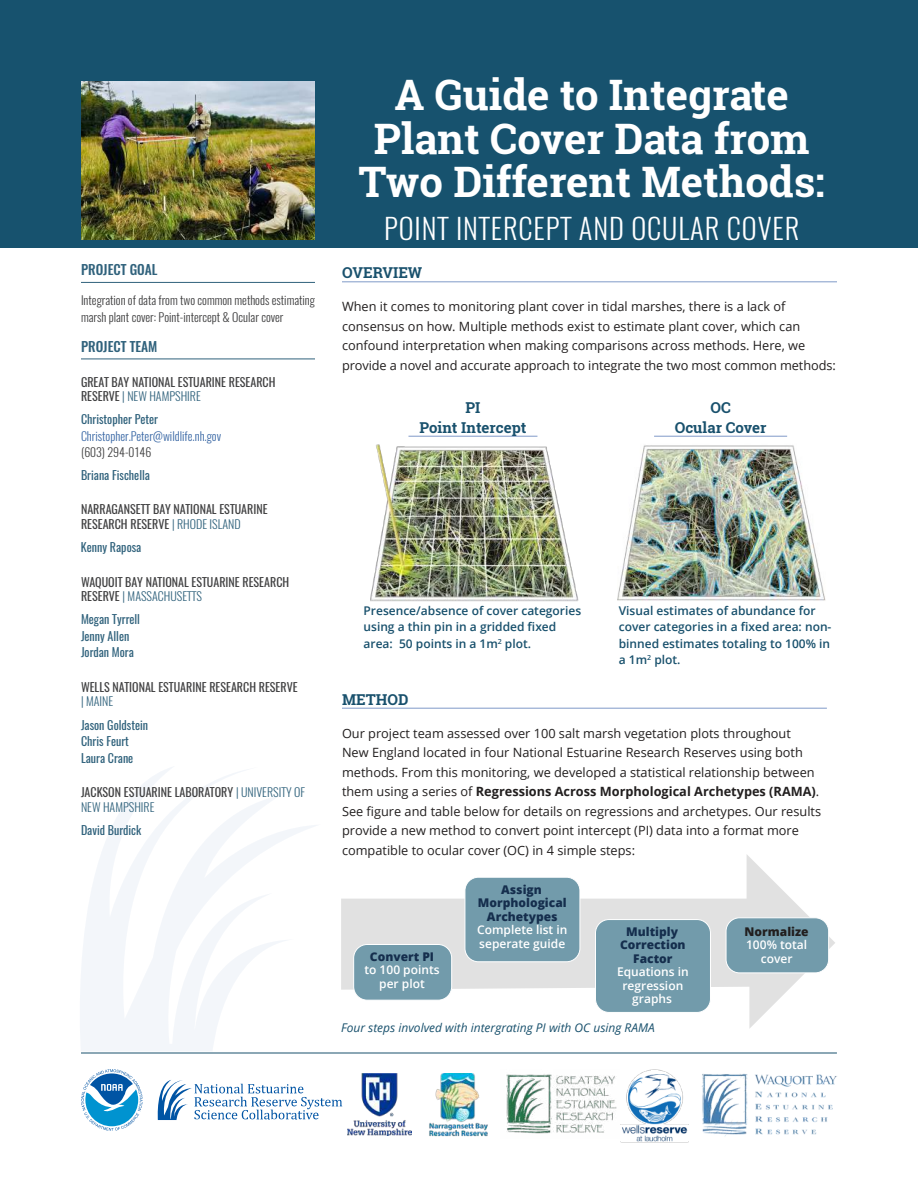
<style>
.page{position:relative;width:918px;height:1188px;background:#fff}
.page>*{position:absolute;margin:0;border:0;box-sizing:border-box;transform-origin:0 0}
.t1{font:700 42px/43.5px "Roboto Slab";color:#fff;text-align:center}
.t2{font:300 28.5px "Oswald";letter-spacing:.03em;color:#fff}
.t3{font:700 15px/19.5px "Roboto Slab";color:#19516d;text-align:center}
.t4{font:500 13.5px "Oswald";color:#30627c}
.t5{font:12.75px/19.5px "Open Sans";color:#221f1f}
.t6{font:12px/14.4px "Oswald";color:#404041}
.t7{font:600 12px/16.5px "Open Sans";color:#19516d}
.t8{font:12px/16.5px "Oswald";color:#30627c}
.t9{font:300 12px/16.5px "Oswald";color:#404041}
.t10{font:600 12px/13.5px "Open Sans";color:#fff;text-align:center}
.t11{font:800 12px/13.5px "Open Sans";color:#152e4d;text-align:center}
.t12{font:italic 12px "Open Sans";color:#19516d}
.t13{font:300 12px "Oswald";color:#3a68a5}
.t14{font:800 12px "Open Sans";color:#221f1f}
.t15{font:300 12px "Oswald";color:#30627c}
.s1{font-weight:300;color:#30627c}
.s2{font-weight:700}
</style>
<div class="page">
<svg style="left:80px;top:767px;width:237px;height:284px"></svg>
<div style="left:0;top:0;width:918px;height:247px;background:#17526e"></div>
<img style="left:81px;top:81px;width:234px;height:159px">
<hr style="left:81px;top:282px;width:234px;height:1px;background:#30627c">
<hr style="left:81px;top:359px;width:234px;height:1px;background:#30627c">
<hr style="left:342px;top:282px;width:495px;height:1px;background:#809ac8">
<hr style="left:342px;top:708px;width:485px;height:1px;background:#809ac8">
<img style="left:371px;top:444px;width:208px;height:158px">
<hr style="left:408px;top:436px;width:129px;height:1px;background:#809ac8">
<img style="left:618px;top:445px;width:208px;height:156px">
<hr style="left:654px;top:436px;width:133px;height:1px;background:#809ac8">
<svg style="left:341px;top:855px;width:494px;height:173px"></svg>
<div style="left:354px;top:944px;width:98px;height:56px;background:#729bab;border-radius:14px"></div>
<div style="left:353px;top:944px;width:99px;height:57px;border:1px solid #fff;border-radius:14px"></div>
<div style="left:726px;top:918px;width:103px;height:55px;background:#729bab;border-radius:14px"></div>
<div style="left:726px;top:917px;width:103px;height:56px;border:1px solid #fff;border-radius:14px"></div>
<div style="left:465px;top:877px;width:115px;height:85px;background:#729bab;border-radius:13px"></div>
<div style="left:465px;top:877px;width:115px;height:85px;border:1px solid #fff;border-radius:13px"></div>
<div style="left:595px;top:920px;width:115px;height:92px;background:#729bab;border-radius:14px"></div>
<div style="left:595px;top:919px;width:116px;height:94px;border:1px solid #fff;border-radius:14px"></div>
<svg style="left:81px;top:1069px;width:61px;height:62px"></svg>
<img style="left:506px;top:1074px;width:111px;height:60px">
<img style="left:701px;top:1073px;width:136px;height:63px">
<img style="left:429px;top:1074px;width:59px;height:63px">
<img style="left:347px;top:1074px;width:64px;height:62px">
<img style="left:621px;top:1069px;width:67px;height:73px">
<svg style="left:158px;top:1080px;width:184px;height:40px"></svg>
<hr style="left:81px;top:1053px;width:756px;height:1px;background:#19516d">
<p class="t4" style="left:81px;top:263px;width:78px">PROJECT GOAL</p>
<p class="t9" style="left:81px;top:293px;width:236px">Integration of data from two common methods estimating marsh plant cover: Point-intercept &amp; Ocular cover</p>
<p class="t4" style="left:81px;top:339px;width:78px">PROJECT TEAM</p>
<p class="t6" style="left:81px;top:376px;width:196px">GREAT BAY NATIONAL ESTUARINE RESEARCH<br>RESERVE <span class="s1">| NEW HAMPSHIRE</span></p>
<p class="t8" style="left:81px;top:412px;width:79px">Christopher Peter</p>
<p class="t13" style="left:81px;top:431px;width:142px">Christopher.Peter@wildlife.nh.gov</p>
<p class="t9" style="left:81px;top:445px;width:72px">(603) 294-0146</p>
<p class="t8" style="left:81px;top:468px;width:70px">Briana Fischella</p>
<p class="t6" style="left:81px;top:503px;width:188px">NARRAGANSETT BAY NATIONAL ESTUARINE<br>RESEARCH RESERVE <span class="s1">| RHODE ISLAND</span></p>
<p class="t8" style="left:81px;top:540px;width:62px">Kenny Raposa</p>
<p class="t6" style="left:81px;top:576px;width:210px">WAQUOIT BAY NATIONAL ESTUARINE RESEARCH<br>RESERVE <span class="s1">| MASSACHUSETTS</span></p>
<p class="t8" style="left:81px;top:612px;width:61px">Megan Tyrrell<br>Jenny Allen<br>Jordan Mora</p>
<p class="t6" style="left:81px;top:681px;width:218px">WELLS NATIONAL ESTUARINE RESEARCH RESERVE</p>
<p class="t15" style="left:81px;top:697px;width:34px">| MAINE</p>
<p class="t8" style="left:81px;top:718px;width:69px">Jason Goldstein<br>Chris Feurt<br>Laura Crane</p>
<p class="t6" style="left:81px;top:786px;width:226px">JACKSON ESTUARINE LABORATORY <span class="s1">| UNIVERSITY OF<br>NEW HAMPSHIRE</span></p>
<p class="t8" style="left:81px;top:823px;width:62px">David Burdick</p>
<h1 class="t1" style="left:359px;top:77px;width:468px">A Guide to Integrate<br>Plant Cover Data from<br>Two Different Methods:</h1>
<h2 class="t2" style="left:384px;top:216px;width:417px">POINT INTERCEPT AND OCULAR COVER</h2>
<p class="t3" style="left:342px;top:264px;width:82px">OVERVIEW</p>
<p class="t5" style="left:342px;top:298px;width:495px">When it comes to monitoring plant cover in tidal marshes, there is a lack of consensus on how. Multiple methods exist to estimate plant cover, which can confound interpretation when making comparisons across methods. Here, we provide a novel and accurate approach to integrate the two most common methods:</p>
<p class="t3" style="left:420px;top:399px;width:108px">PI<br>Point Intercept</p>
<p class="t3" style="left:675px;top:399px;width:93px">OC<br>Ocular Cover</p>
<p class="t7" style="left:364px;top:603px;width:219px">Presence/absence of cover categories using a thin pin in a gridded fixed area: 50 points in a 1m<sup>2</sup> plot.</p>
<p class="t7" style="left:619px;top:603px;width:214px">Visual estimates of abundance for cover categories in a fixed area: non&shy;binned estimates totaling to 100% in a 1m<sup>2</sup> plot.</p>
<p class="t3" style="left:342px;top:691px;width:68px">METHOD</p>
<p class="t5" style="left:342px;top:725px;width:481px">Our project team assessed over 100 salt marsh vegetation plots throughout<br>New England located in four National Estuarine Research Reserves using both methods. From this monitoring, we developed a statistical relationship between them using a series of <span class="s2">Regressions Across Morphological Archetypes (RAMA)</span>.<br>See figure and table below for details on regressions and archetypes. Our results provide a new method to convert point intercept (PI) data into a format more compatible to ocular cover (OC) in 4 simple steps:</p>
<p class="t11" style="left:370px;top:951px;width:66px">Convert PI</p>
<p class="t10" style="left:364px;top:964px;width:77px">to 100 points per plot</p>
<p class="t11" style="left:478px;top:884px;width:90px">Assign<br>Morphological<br>Archetypes</p>
<p class="t10" style="left:477px;top:924px;width:92px;text-align:left">Complete list in seperate guide</p>
<p class="t11" style="left:620px;top:926px;width:67px">Multiply<br>Correction<br>Factor</p>
<p class="t10" style="left:617px;top:966px;width:73px">Equations in regression graphs</p>
<p class="t12" style="left:341px;top:1023px;width:315px">Four steps involved with intergrating PI with OC using RAMA</p>
<p class="t14" style="left:745px;top:926px;width:66px">Normalize</p>
<p class="t10" style="left:746px;top:939px;width:63px">100% total cover</p>
</div>
